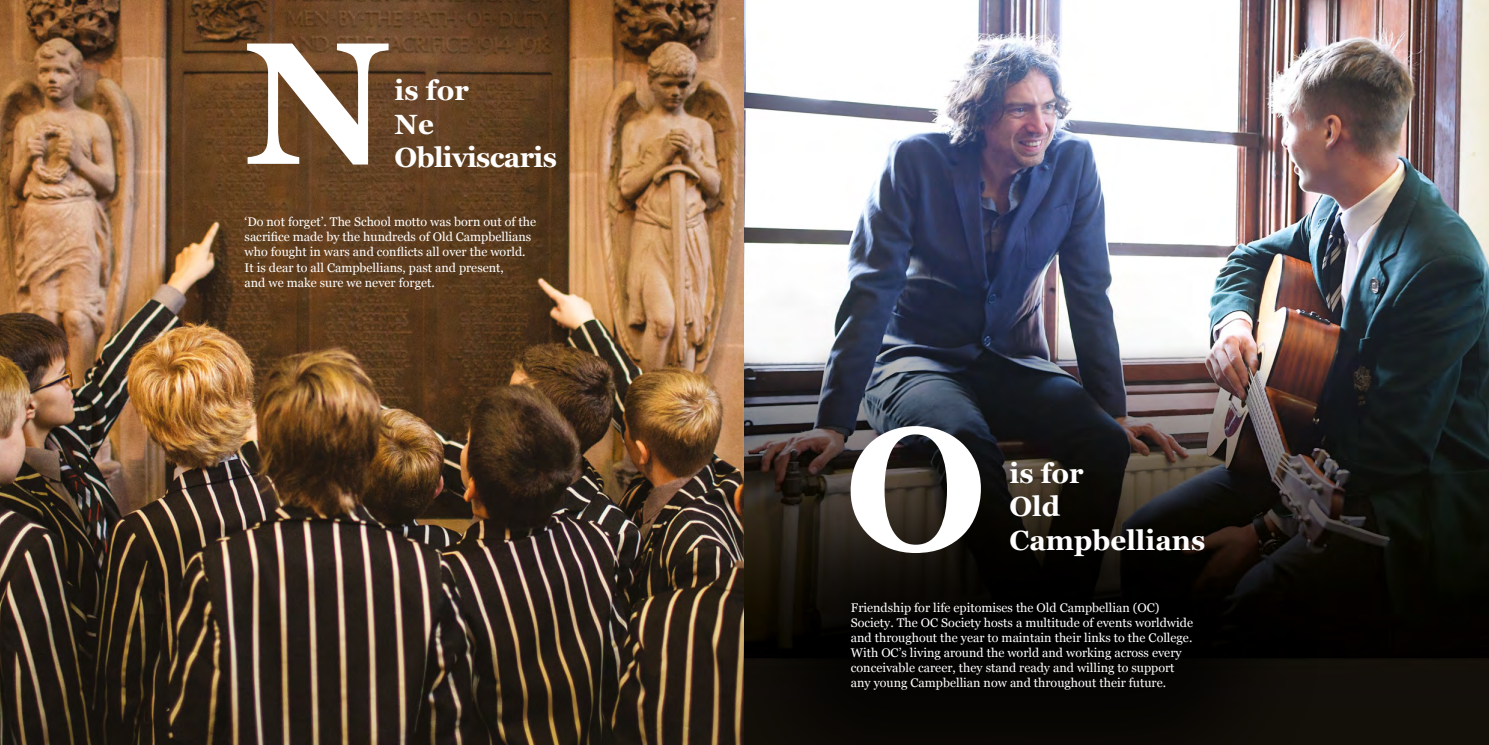
<style>
.page{position:relative;width:1489px;height:745px;background:#fff}
.page>*{position:absolute;margin:0;border:0;box-sizing:border-box;transform-origin:0 0}
.t1{font:700 173.5px "Georgia";color:#fff}
.t2{font:700 27.75px/33.4px "Georgia";color:#fff}
.t3{font:700 27.75px/33.4px "Georgia";letter-spacing:-.025em;color:#fff}
.t4{font:12.5px/15px "Georgia";color:#fff}
</style>
<div class="page">
<img style="left:0;top:0;width:744px;height:744px">
<img style="left:744px;top:0;width:744px;height:744px">
<div style="left:715px;top:467px;width:610px;height:277px;background:#000;opacity:.75"></div>
<h1 class="t1" style="left:244px;top:5px;width:147px">N</h1>
<h2 class="t3" style="left:394px;top:74px;width:164px">is for<br>Ne<br>Obliviscaris</h2>
<p class="t4" style="left:244px;top:214px;width:293px">‘Do not forget’. The School motto was born out of the sacrifice made by the hundreds of Old Campbellians who fought in wars and conflicts all over the world.<br>It is dear to all Campbellians, past and present,<br>and we make sure we never forget.</p>
<h1 class="t1" style="left:844px;top:391px;width:144px">O</h1>
<h2 class="t2" style="left:1009px;top:456px;width:76px">is for<br>Old</h2>
<h2 class="t2" style="left:1009px;top:523px;width:197px">Campbellians</h2>
<p class="t4" style="left:850px;top:600px;width:344px">Friendship for life epitomises the Old Campbellian (OC)<br>Society. The OC Society hosts a multitude of events worldwide and throughout the year to maintain their links to the College.<br>With OC’s living around the world and working across every conceivable career, they stand ready and willing to support any young Campbellian now and throughout their future.</p>
</div>
